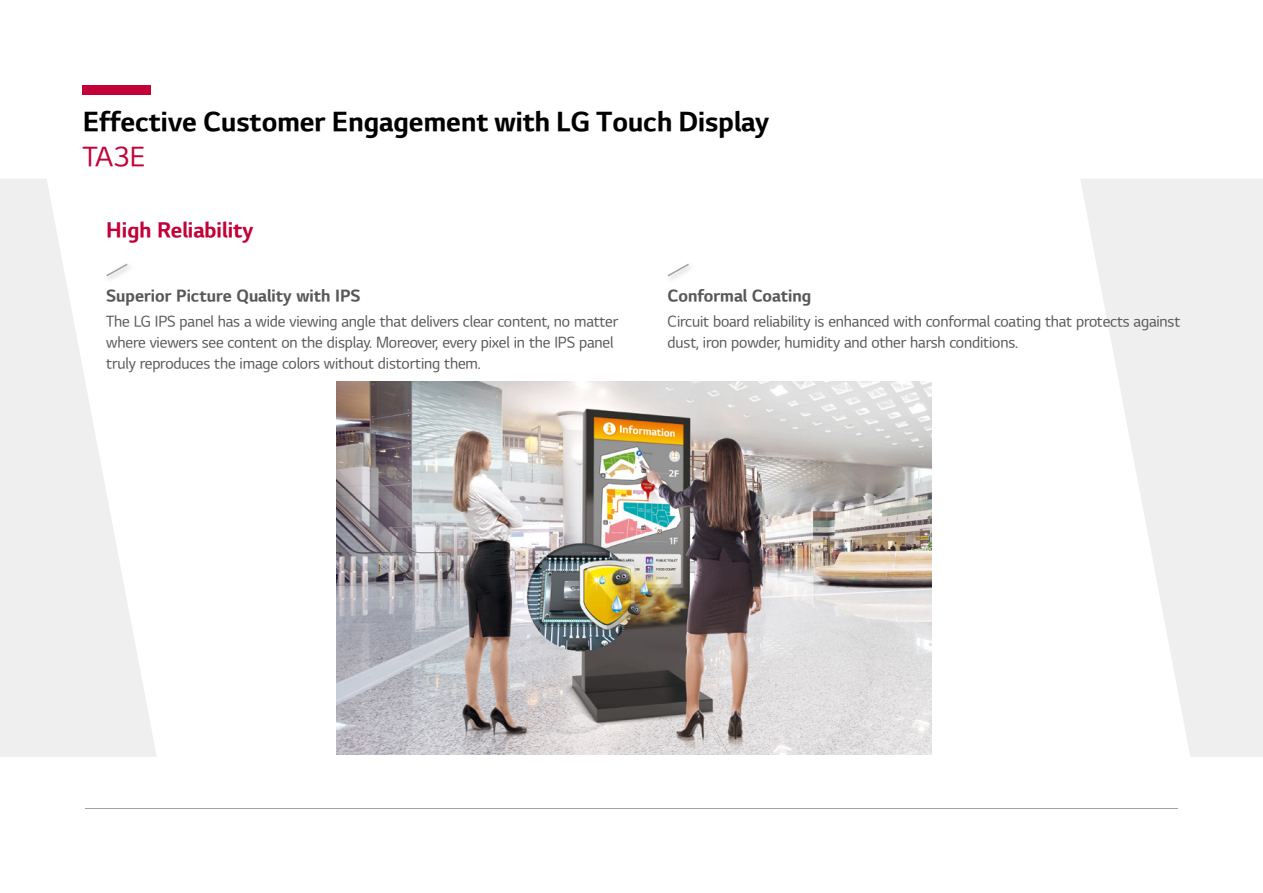
<style>
.page{position:relative;width:1263px;height:893px;background:#fff}
.page>*{position:absolute;margin:0;border:0;box-sizing:border-box;transform-origin:0 0}
.t1{font:27px "LG Sm Haotf TB";color:#000}
.t2{font:27px "LG Sm Haotf TR";color:#c30037}
.t3{font:21px "LG Sm Haotf TB";color:#c30037}
.t4{font:16.5px "LG Sm Haotf TB";color:#595757}
.t5{font:15px/21px "LG Sm Haotf TR";letter-spacing:-.01em;color:#595757}
</style>
<div class="page">
<div style="left:83px;top:85px;width:68px;height:9px;background:#c30037"></div>
<svg style="left:1080px;top:179px;width:183px;height:578px;fill:#efefef"></svg>
<svg style="left:0;top:179px;width:157px;height:578px;fill:#efefef"></svg>
<hr style="left:85px;top:808px;width:1093px;height:1px;background:#9ea3a6">
<img style="left:104px;top:262px;width:30px;height:21px">
<svg style="left:106px;top:264px;width:22px;height:12px"></svg>
<img style="left:667px;top:263px;width:24px;height:16px">
<svg style="left:668px;top:264px;width:21px;height:12px"></svg>
<img style="left:337px;top:382px;width:595px;height:372px">
<h1 class="t1" style="left:83px;top:109px;width:688px">Effective Customer Engagement with LG Touch Display</h1>
<h1 class="t2" style="left:83px;top:143px;width:64px">TA3E</h1>
<h2 class="t3" style="left:106px;top:220px;width:149px">High Reliability</h2>
<p class="t4" style="left:106px;top:288px;width:256px">Superior Picture Quality with IPS</p>
<p class="t5" style="left:106px;top:312px;width:514px">The LG IPS panel has a wide viewing angle that delivers clear content, no matter where viewers see content on the display. Moreover, every pixel in the IPS panel truly reproduces the image colors without distorting them.</p>
<p class="t4" style="left:668px;top:288px;width:145px">Conformal Coating</p>
<p class="t5" style="left:668px;top:311px;width:514px">Circuit board reliability is enhanced with conformal coating that protects against dust, iron powder, humidity and other harsh conditions.</p>
</div>
